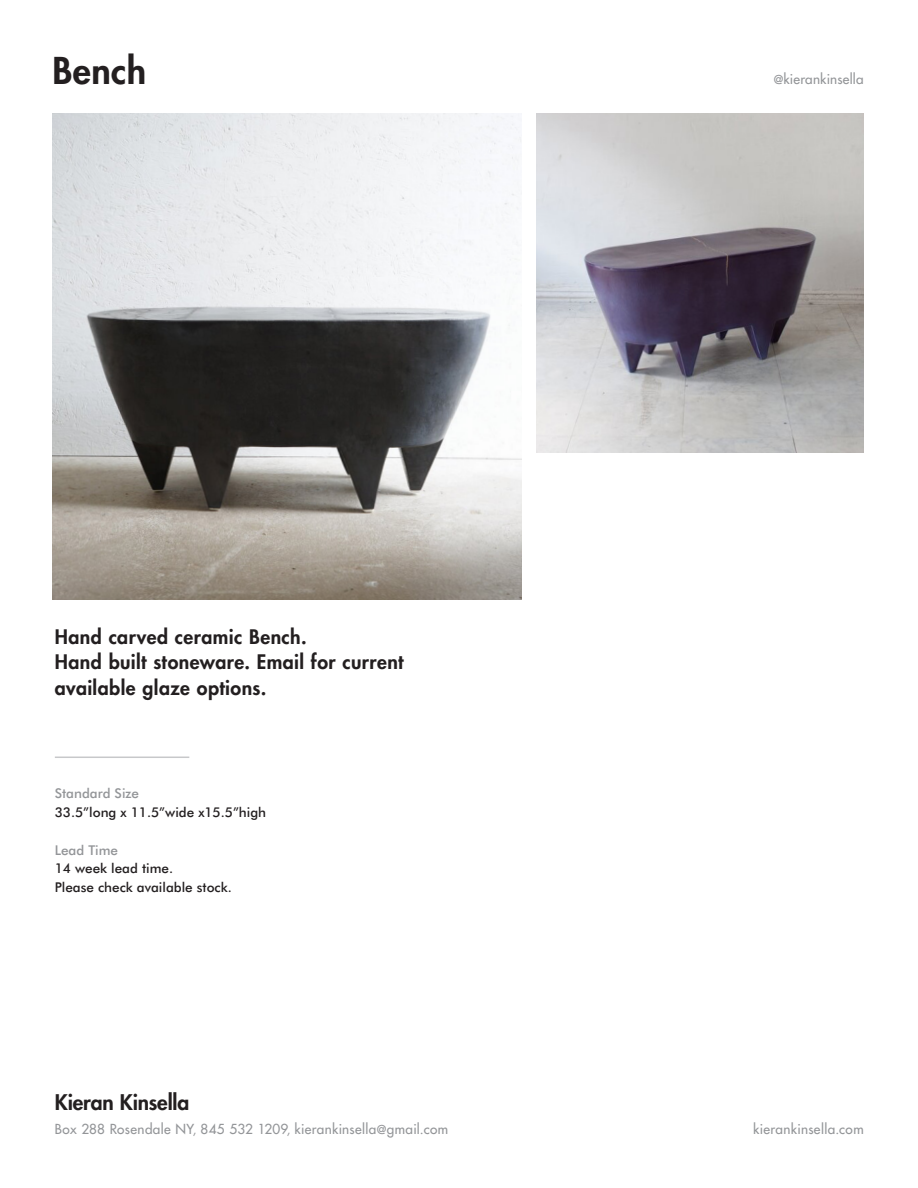
<style>
.page{position:relative;width:918px;height:1188px;background:#fff}
.page>*{position:absolute;margin:0;border:0;box-sizing:border-box;transform-origin:0 0}
.t1{font:800 36px "Futura Std";letter-spacing:.01em;color:#231f20}
.t2{font:800 21px "Futura Std";letter-spacing:-.005em;color:#231f20}
.t3{font:800 19.5px/25.5px "Futura Std";letter-spacing:.025em;color:#231f20}
.t4{font:500 13.5px "Futura Std";letter-spacing:.02em;color:#939598}
.t5{font:500 13.5px "Futura BT";color:#231f20}
.t6{font:500 13.5px "Futura BT";color:#939598}
.s1{font-size:12px}
</style>
<div class="page">
<hr style="left:55px;top:757px;width:134px;height:1px;background:#c7c8ca">
<img style="left:52px;top:113px;width:470px;height:486px">
<img style="left:537px;top:113px;width:327px;height:339px">
<p class="t1" style="left:52px;top:48px;width:95px">Bench</p>
<p class="t3" style="left:55px;top:624px;width:350px">Hand carved ceramic Bench.<br>Hand built stoneware. Email for current available glaze options.</p>
<p class="t6" style="left:55px;top:785px;width:86px">Standard Size</p>
<p class="t5" style="left:55px;top:804px;width:213px">33.5”long x 11.5”wide x15.5”high</p>
<p class="t6" style="left:55px;top:842px;width:65px">Lead Time</p>
<p class="t5" style="left:55px;top:860px;width:120px">14 week lead time.</p>
<p class="t5" style="left:55px;top:879px;width:179px">Please check available stock.</p>
<p class="t2" style="left:55px;top:1089px;width:136px">Kieran Kinsella</p>
<p class="t4" style="left:55px;top:1120px;width:395px">Box 288 Rosendale NY<span class="s1">,</span> 845 532 1209<span class="s1">,</span> kierankinsella<span class="s1">@</span>gmail.com</p>
<p class="t4" style="left:774px;top:70px;width:91px"><span class="s1">@</span>kierankinsella</p>
<p class="t4" style="left:753px;top:1120px;width:112px">kierankinsella.com</p>
</div>
